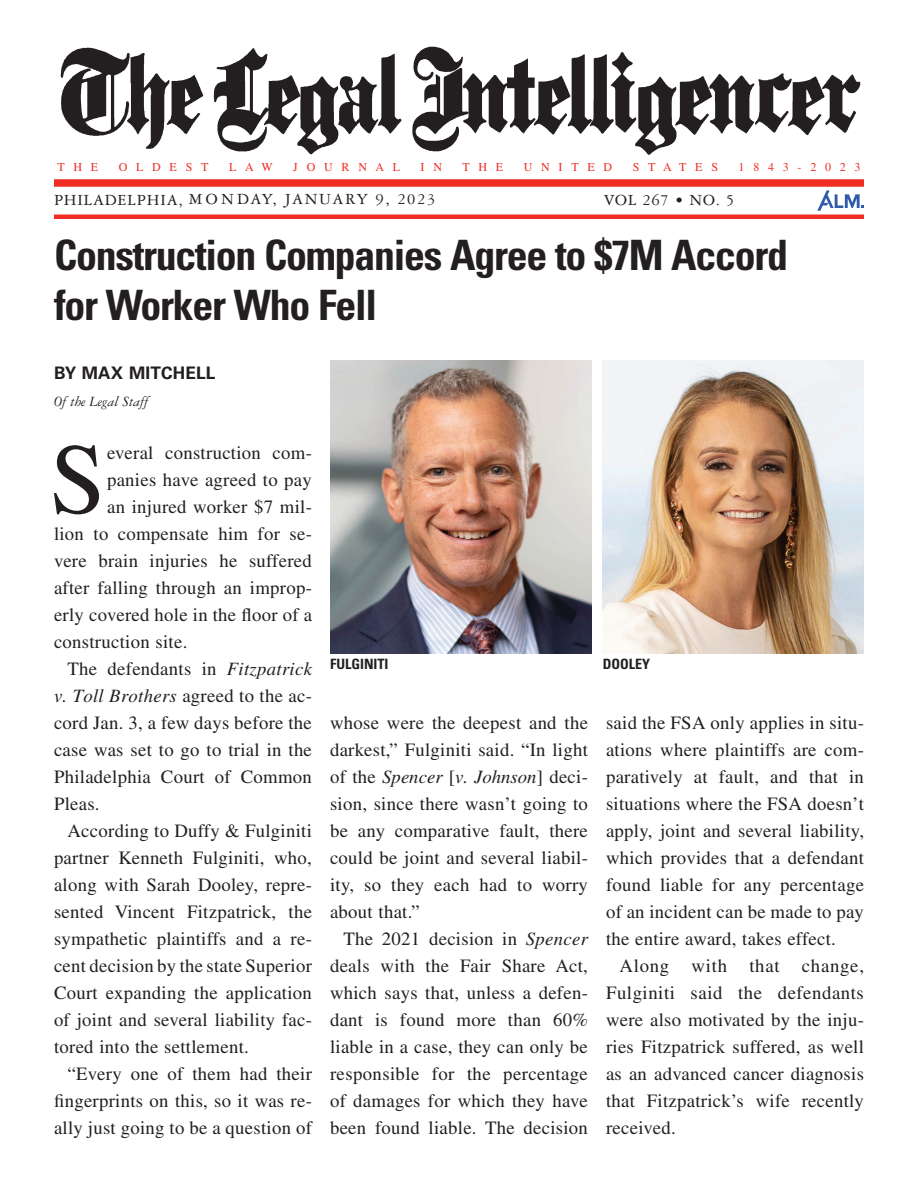
<style>
.page{position:relative;width:918px;height:1188px;background:#fff}
.page>*{position:absolute;margin:0;border:0;box-sizing:border-box;transform-origin:0 0}
.t1{font:100.35px "Times LT Std";color:#231f20}
.t2{font:700 condensed 41.85px/50.2px "Univers LT Std";letter-spacing:-.03em;color:#231f20}
.t3{font:18.75px/27px "Times LT Std";letter-spacing:.015em;color:#231f20;text-align:justify}
.t4{font:italic 18.75px "Times LT Std";letter-spacing:.015em;color:#231f20}
.t5{font:700 17.25px "Univers LT Std";letter-spacing:.01em;color:#231f20}
.t6{font:16.5px "Garamond 3 LT Std";letter-spacing:.05em;color:#231f20}
.t7{font:italic 15px "Garamond 3 LT Std";color:#231f20}
.t8{font:700 condensed 14.25px "Univers LT Std";color:#231f20}
.t9{font:12px "Times LT Std";letter-spacing:.73em;color:#ee2e22}
.s1{font-style:italic}
.s2{font-style:normal}
</style>
<div class="page">
<img style="left:60px;top:46px;width:801px;height:109px">
<div style="left:54px;top:179px;width:810px;height:8px;background:#ee2e22"></div>
<div style="left:54px;top:214px;width:810px;height:5px;background:#ee2e22"></div>
<svg style="left:817px;top:190px;width:47px;height:21px"></svg>
<img style="left:330px;top:361px;width:261px;height:292px">
<img style="left:603px;top:361px;width:261px;height:292px">
<p class="t9" style="left:57px;top:160px;width:42px">THE</p>
<p class="t9" style="left:119px;top:160px;width:91px">OLDEST</p>
<p class="t9" style="left:229px;top:160px;width:45px">LAW</p>
<p class="t9" style="left:293px;top:160px;width:108px">JOURNAL</p>
<p class="t9" style="left:421px;top:160px;width:23px">I N</p>
<p class="t9" style="left:462px;top:160px;width:42px">THE</p>
<p class="t9" style="left:524px;top:160px;width:90px">UNITED</p>
<p class="t9" style="left:633px;top:160px;width:87px">STATES</p>
<p class="t9" style="left:739px;top:160px;width:124px">1843-2023</p>
<p class="t6" style="left:54px;top:190px;width:383px">PHILADELPHIA, M O N DAY, JANUARY 9, 2023</p>
<p class="t6" style="left:604px;top:192px;width:132px">VOL 267 • NO. 5</p>
<h2 class="t2" style="left:54px;top:230px;width:736px">Construction Companies Agree to $7M Accord for Worker Who Fell</h2>
<p class="t5" style="left:54px;top:363px;width:163px">BY MAX MITCHELL</p>
<p class="t7" style="left:54px;top:394px;width:96px">Of the Legal Staff</p>
<h1 class="t1" style="left:50px;top:423px;width:57px">S</h1>
<p class="t3" style="left:107px;top:439px;width:206px">everal construction com-</p>
<p class="t3" style="left:107px;top:466px;width:206px">panies have agreed to pay</p>
<p class="t3" style="left:107px;top:493px;width:206px">an injured worker $7 mil-</p>
<p class="t3" style="left:54px;top:520px;width:259px">lion to compensate him for se-</p>
<p class="t3" style="left:54px;top:547px;width:259px">vere brain injuries he suffered</p>
<p class="t3" style="left:54px;top:574px;width:259px">after falling through an improp-</p>
<p class="t3" style="left:54px;top:601px;width:260px">erly covered hole in the floor of a</p>
<p class="t3" style="left:54px;top:628px;width:135px">construction site.</p>
<p class="t3" style="left:68px;top:655px;width:246px">The defendants in <span class="s1">Fitzpatrick</span></p>
<p class="t4" style="left:54px;top:685px;width:259px">v. Toll Brothers <span class="s2">agreed to the ac-</span></p>
<p class="t3" style="left:54px;top:709px;width:259px">cord Jan. 3, a few days before the</p>
<p class="t3" style="left:54px;top:736px;width:259px">case was set to go to trial in the</p>
<p class="t3" style="left:54px;top:763px;width:260px">Philadelphia Court of Common</p>
<p class="t3" style="left:54px;top:790px;width:47px">Pleas.</p>
<p class="t3" style="left:68px;top:817px;width:246px">According to Duffy &amp; Fulginiti</p>
<p class="t3" style="left:54px;top:844px;width:259px">partner Kenneth Fulginiti, who,</p>
<p class="t3" style="left:54px;top:871px;width:260px">along with Sarah Dooley, repre-</p>
<p class="t3" style="left:54px;top:898px;width:260px">sented Vincent Fitzpatrick, the</p>
<p class="t3" style="left:54px;top:925px;width:259px">sympathetic plaintiffs and a re-</p>
<p class="t3" style="left:54px;top:952px;width:259px">cent decision by the state Superior</p>
<p class="t3" style="left:54px;top:979px;width:260px">Court expanding the application</p>
<p class="t3" style="left:54px;top:1006px;width:259px">of joint and several liability fac-</p>
<p class="t3" style="left:54px;top:1033px;width:196px">tored into the settlement.</p>
<p class="t3" style="left:68px;top:1060px;width:246px">“Every one of them had their</p>
<p class="t3" style="left:54px;top:1087px;width:260px">fingerprints on this, so it was re-</p>
<p class="t3" style="left:54px;top:1114px;width:259px">ally just going to be a question of</p>
<p class="t8" style="left:330px;top:655px;width:60px">FULGINITI</p>
<p class="t8" style="left:603px;top:655px;width:49px">DOOLEY</p>
<p class="t3" style="left:330px;top:709px;width:260px">whose were the deepest and the darkest,” Fulginiti said. “In light of the <span class="s1">Spencer</span> [<span class="s1">v. Johnson</span>] deci&shy;sion, since there wasn’t going to be any comparative fault, there could be joint and several liabil&shy;ity, so they each had to worry about that.”</p>
<p class="t3" style="left:330px;top:925px;width:260px;text-indent:14px">The 2021 decision in <span class="s1">Spencer </span>deals with the Fair Share Act, which says that, unless a defen&shy;dant is found more than 60% liable in a case, they can only be responsible for the percentage of damages for which they have been found liable. The decision</p>
<p class="t3" style="left:606px;top:709px;width:260px">said the FSA only applies in situ&shy;ations where plaintiffs are com&shy;paratively at fault, and that in situations where the FSA doesn’t apply, joint and several liability, which provides that a defendant found liable for any percentage of an incident can be made to pay the entire award, takes effect.</p>
<p class="t3" style="left:606px;top:952px;width:260px;text-indent:14px">Along with that change, Fulginiti said the defendants were also motivated by the inju&shy;ries Fitzpatrick suffered, as well as an advanced cancer diagnosis that Fitzpatrick’s wife recently received.</p>
</div>
